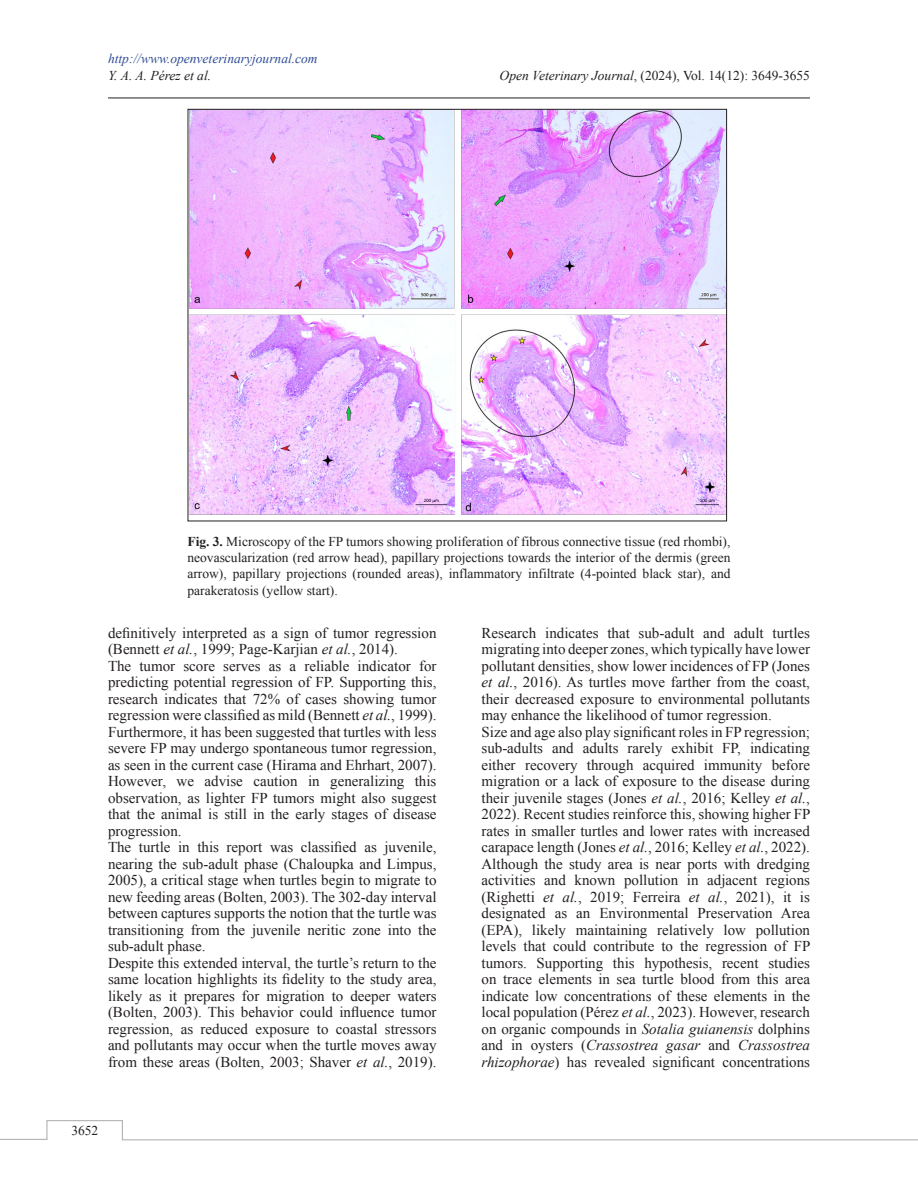
<style>
.page{position:relative;width:918px;height:1188px;background:#fff}
.page>*{position:absolute;margin:0;border:0;box-sizing:border-box;transform-origin:0 0}
.para{font:15px/16.5px "Times New Roman";color:#231f20;text-align:justify}
.t1{font:13.5px/16.2px "Times New Roman";color:#231f20;text-align:justify}
.t2{font:italic 13.5px "Times New Roman";color:#304d94}
.t3{font:italic 13.5px "Times New Roman";color:#231f20}
.s1{font-style:italic}
.s2{font-weight:700}
</style>
<div class="page">
<hr style="left:108px;top:98px;width:702px;height:1px;background:#231f20">
<svg style="left:0;top:1120px;width:918px;height:21px"></svg>
<img style="left:189px;top:111px;width:536px;height:404px">
<p class="t2" style="left:108px;top:50px;width:211px">http://www.openveterinaryjournal.com</p>
<p class="t3" style="left:108px;top:66px;width:105px">Y. A. A. Pérez et al.</p>
<p class="t1" style="left:500px;top:67px;width:312px"><span class="s1">Open Veterinary Journal</span>, (2024), Vol. 14(12): 3649-3655</p>
<p class="t1" style="left:188px;top:533px;width:545px"><span class="s2">Fig. 3.</span> Microscopy of the FP tumors showing proliferation of fibrous connective tissue (red rhombi), neovascularization (red arrow head), papillary projections towards the interior of the dermis (green arrow), papillary projections (rounded areas), inflammatory infiltrate (4-pointed black star), and parakeratosis (yellow start).</p>
<p class="para" style="left:108px;top:624px;width:330px">definitively interpreted as a sign of tumor regression (Bennett <span class="s1">et al.</span>, 1999; Page-Karjian <span class="s1">et al.</span>, 2014).</p>
<p class="para" style="left:108px;top:657px;width:330px">The tumor score serves as a reliable indicator for predicting potential regression of FP. Supporting this, research indicates that 72% of cases showing tumor regression were classified as mild (Bennett <span class="s1">et al.</span>, 1999).<br>Furthermore, it has been suggested that turtles with less severe FP may undergo spontaneous tumor regression, as seen in the current case (Hirama and Ehrhart, 2007).<br>However, we advise caution in generalizing this observation, as lighter FP tumors might also suggest that the animal is still in the early stages of disease progression.</p>
<p class="para" style="left:108px;top:839px;width:330px">The turtle in this report was classified as juvenile, nearing the sub-adult phase (Chaloupka and Limpus, 2005), a critical stage when turtles begin to migrate to new feeding areas (Bolten, 2003). The 302-day interval between captures supports the notion that the turtle was transitioning from the juvenile neritic zone into the sub-adult phase.</p>
<p class="para" style="left:108px;top:954px;width:330px">Despite this extended interval, the turtle’s return to the same location highlights its fidelity to the study area, likely as it prepares for migration to deeper waters (Bolten, 2003). This behavior could influence tumor regression, as reduced exposure to coastal stressors and pollutants may occur when the turtle moves away from these areas (Bolten, 2003; Shaver <span class="s1">et al.</span>, 2019).</p>
<p class="para" style="left:482px;top:624px;width:330px">Research indicates that sub-adult and adult turtles migrating into deeper zones, which typically have lower pollutant densities, show lower incidences of FP (Jones <span class="s1">et al.</span>, 2016). As turtles move farther from the coast, their decreased exposure to environmental pollutants may enhance the likelihood of tumor regression.</p>
<p class="para" style="left:482px;top:723px;width:331px">Size and age also play significant roles in FP regression; sub-adults and adults rarely exhibit FP, indicating either recovery through acquired immunity before migration or a lack of exposure to the disease during their juvenile stages (Jones <span class="s1">et al.</span>, 2016; Kelley <span class="s1">et al.</span>, 2022). Recent studies reinforce this, showing higher FP rates in smaller turtles and lower rates with increased carapace length (Jones <span class="s1">et al.</span>, 2016; Kelley <span class="s1">et al.</span>, 2022).</p>
<p class="para" style="left:482px;top:855px;width:331px">Although the study area is near ports with dredging activities and known pollution in adjacent regions (Righetti <span class="s1">et al.</span>, 2019; Ferreira <span class="s1">et al.</span>, 2021), it is designated as an Environmental Preservation Area (EPA), likely maintaining relatively low pollution levels that could contribute to the regression of FP tumors. Supporting this hypothesis, recent studies on trace elements in sea turtle blood from this area indicate low concentrations of these elements in the local population (Pérez <span class="s1">et al.</span>, 2023). However, research on organic compounds in <span class="s1">Sotalia guianensis</span> dolphins and in oysters (<span class="s1">Crassostrea gasar</span> and <span class="s1">Crassostrea rhizophorae</span>) has revealed significant concentrations</p>
<p class="t1" style="left:71px;top:1122px;width:28px">3652</p>
</div>
